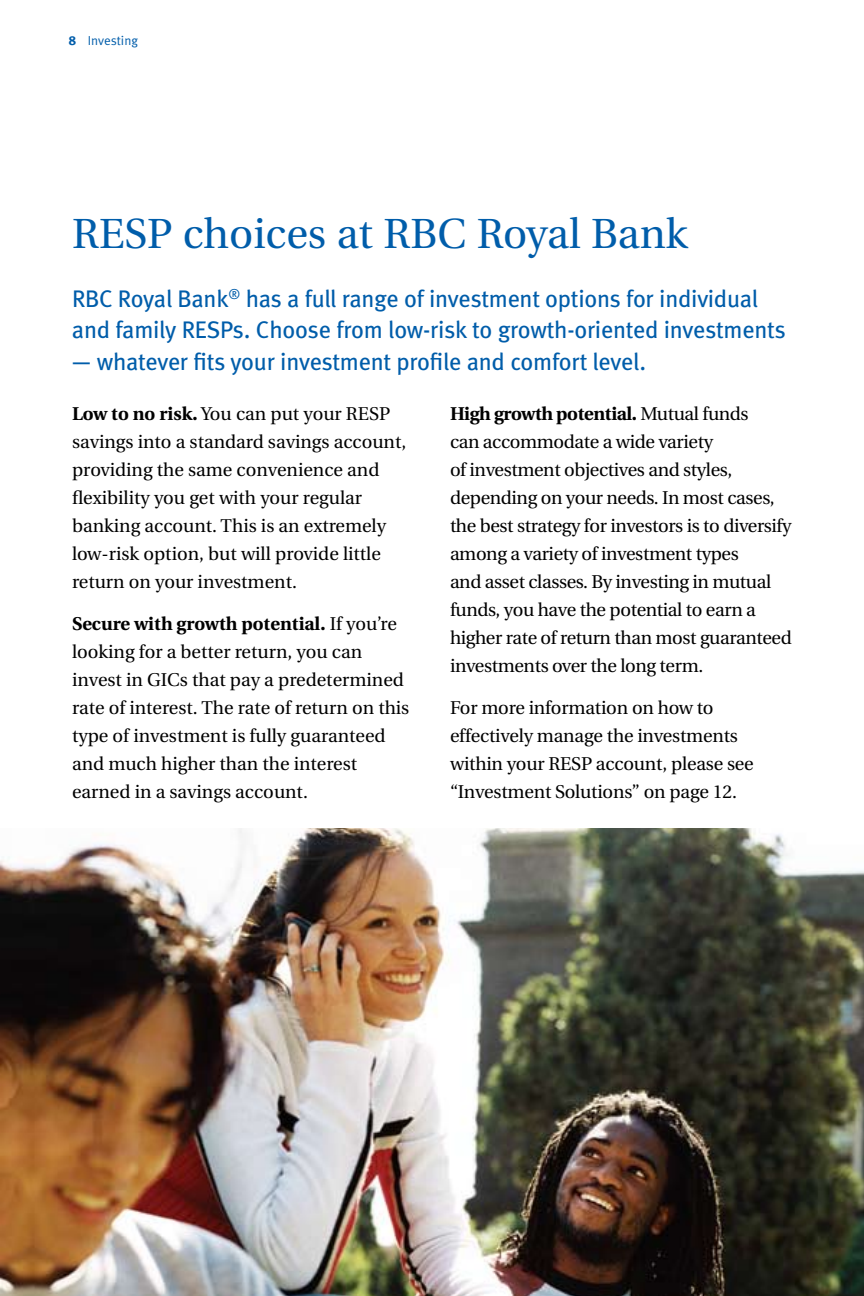
<style>
.page{position:relative;width:864px;height:1296px;background:#fff}
.page>*{position:absolute;margin:0;border:0;box-sizing:border-box;transform-origin:0 0}
.t1{font:42px "Utopia";color:#005daa}
.t2{font:24px/32px "Meta Book LF";letter-spacing:-.01em;color:#005daa}
.t3{font:18.4px/28px "Utopia";letter-spacing:-.01em;color:#000}
.t4{font:13px "Meta Normal LF";letter-spacing:-.005em;color:#005daa}
.s1{font-family:"Meta Bold LF"}
.s2{font-weight:700}
</style>
<div class="page">
<img style="left:0;top:828px;width:864px;height:468px">
<p class="t4" style="left:69px;top:33px;width:70px"><span class="s1">8</span> Investing</p>
<h1 class="t1" style="left:72px;top:210px;width:617px">RESP choices at RBC Royal Bank</h1>
<h2 class="t2" style="left:72px;top:282px;width:715px">RBC Royal Bank<sup>®</sup> has a full range of investment options for individual and family RESPs. Choose from low-risk to growth-oriented investments</h2>
<h2 class="t2" style="left:72px;top:346px;width:576px">— whatever fits your investment profile and comfort level.</h2>
<p class="t3" style="left:450px;top:400px;width:343px"><span class="s2">High growth potential.</span> Mutual funds<br>can accommodate a wide variety<br>of investment objectives and styles, depending on your needs. In most cases, the best strategy for investors is to diversify among a variety of investment types<br>and asset classes. By investing in mutual funds, you have the potential to earn a higher rate of return than most guaranteed investments over the long term.</p>
<p class="t3" style="left:450px;top:694px;width:305px">For more information on how to effectively manage the investments within your RESP account, please see “Investment Solutions” on page 12.</p>
<p class="t3" style="left:72px;top:400px;width:336px"><span class="s2">Low to no risk.</span> You can put your RESP savings into a standard savings account, providing the same convenience and flexibility you get with your regular banking account. This is an extremely low-risk option, but will provide little return on your investment.</p>
<p class="t3" style="left:72px;top:610px;width:339px"><span class="s2">Secure with growth potential.</span> If you’re looking for a better return, you can invest in GICs that pay a predetermined rate of interest. The rate of return on this type of investment is fully guaranteed and much higher than the interest earned in a savings account.</p>
</div>
